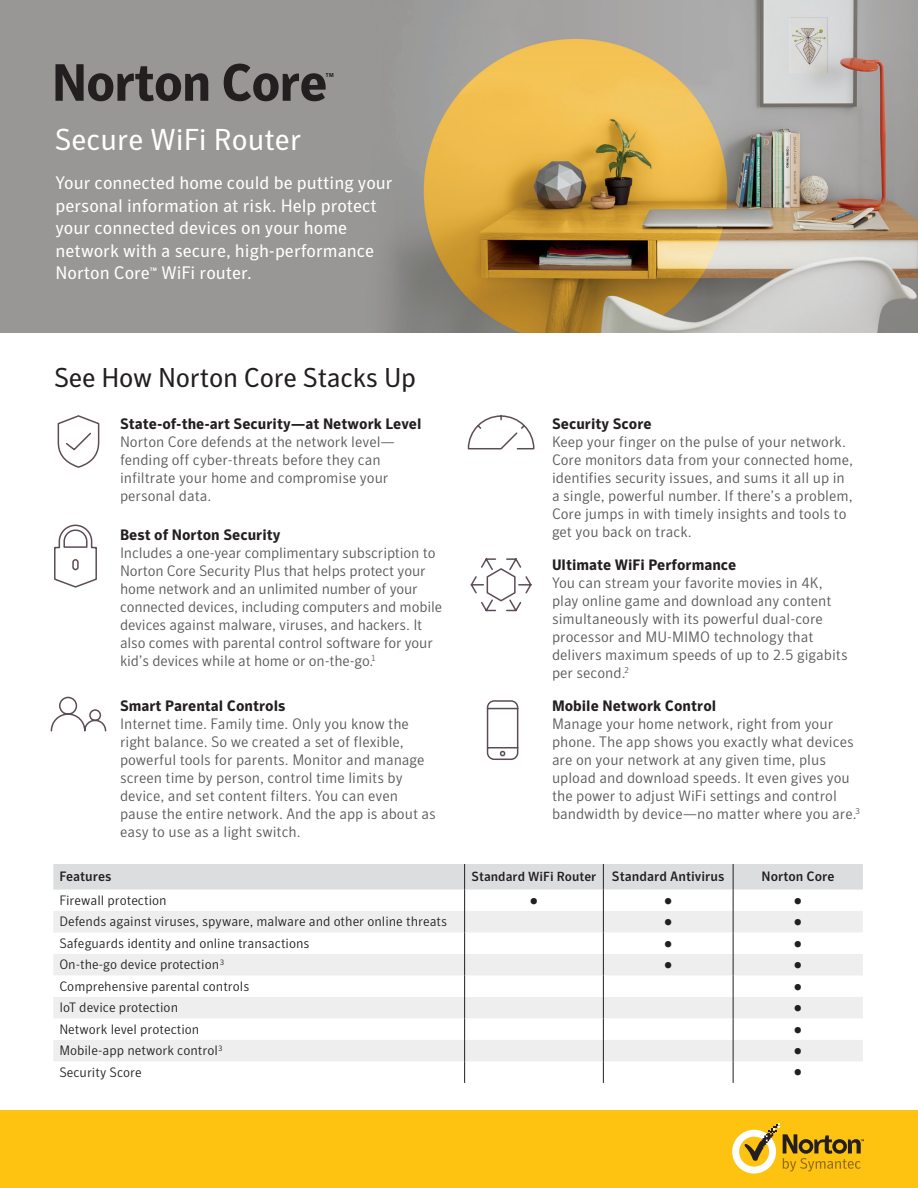
<style>
.page{position:relative;width:918px;height:1188px;background:#fff}
.page>*{position:absolute;margin:0;border:0;box-sizing:border-box;transform-origin:0 0}
.t1{font:700 52.05px "Symantec Sans";letter-spacing:-.025em;color:#231f20}
.t2{font:30px "Symantec Sans";color:#fff}
.t3{font:27px "Symantec Sans";letter-spacing:-.01em;color:#231f20}
.t4{font:18px/22.5px "Symantec Sans";color:#fff}
.t5{font:700 18px "Symantec Sans";color:#231f20}
.t6{font:300 15px/18px "Symantec Sans";color:#57585a}
.t7{font:700 15px "Symantec Sans";color:#231f20}
.t8{font:14.1px "Symantec Sans";color:#231f20}
.t9{font:300 13.5px "Symantec Sans";color:#231f20}
.t10{font:500 13.5px "Symantec Sans";color:#231f20}
.t11{font:500 13.2px "Symantec Sans";color:#231f20}
</style>
<div class="page">
<img style="left:0;top:0;width:918px;height:333px">
<div style="left:0;top:1110px;width:918px;height:78px;background:#fec210"></div>
<svg style="left:732px;top:1123px;width:132px;height:51px"></svg>
<svg style="left:486px;top:700px;width:33px;height:60px"></svg>
<svg style="left:470px;top:558px;width:62px;height:54px"></svg>
<svg style="left:467px;top:415px;width:68px;height:35px"></svg>
<svg style="left:57px;top:415px;width:43px;height:53px"></svg>
<svg style="left:54px;top:524px;width:43px;height:64px"></svg>
<svg style="left:50px;top:696px;width:57px;height:36px"></svg>
<svg style="left:53px;top:864px;width:810px;height:219px"></svg>
<p class="t1" style="left:52px;top:52px;width:277px">Norton Core</p>
<p class="t8" style="left:325px;top:70px;width:11px">™</p>
<p class="t2" style="left:55px;top:122px;width:248px">Secure WiFi Router</p>
<p class="t4" style="left:55px;top:172px;width:339px">Your connected home could be putting your personal information at risk. Help protect your connected devices on your home network with a secure, high-performance Norton Core<sup>™</sup> WiFi router.</p>
<p class="t3" style="left:54px;top:362px;width:364px">See How Norton Core Stacks Up</p>
<p class="t7" style="left:120px;top:414px;width:303px">State-of-the-art Security—at Network Level</p>
<p class="t6" style="left:120px;top:432px;width:277px">Norton Core defends at the network level— fending off cyber-threats before they can infiltrate your home and compromise your personal data.</p>
<p class="t7" style="left:552px;top:414px;width:101px">Security Score</p>
<p class="t6" style="left:552px;top:432px;width:303px">Keep your finger on the pulse of your network.<br>Core monitors data from your connected home, identifies security issues, and sums it all up in a single, powerful number. If there’s a problem, Core jumps in with timely insights and tools to</p>
<p class="t7" style="left:120px;top:525px;width:162px">Best of Norton Security</p>
<p class="t6" style="left:552px;top:522px;width:141px">get you back on track.</p>
<p class="t6" style="left:120px;top:543px;width:324px">Includes a one-year complimentary subscription to Norton Core Security Plus that helps protect your home network and an unlimited number of your connected devices, including computers and mobile devices against malware, viruses, and hackers. It also comes with parental control software for your kid’s devices while at home or on-the-go.<sup>1</sup></p>
<p class="t7" style="left:552px;top:556px;width:186px">Ultimate WiFi Performance</p>
<p class="t6" style="left:552px;top:574px;width:297px">You can stream your favorite movies in 4K, play online game and download any content simultaneously with its powerful dual-core processor and MU-MIMO technology that delivers maximum speeds of up to 2.5 gigabits per second.<sup>2</sup></p>
<p class="t7" style="left:120px;top:696px;width:167px">Smart Parental Controls</p>
<p class="t6" style="left:120px;top:714px;width:317px">Internet time. Family time. Only you know the right balance. So we created a set of flexible, powerful tools for parents. Monitor and manage screen time by person, control time limits by device, and set content filters. You can even pause the entire network. And the app is about as easy to use as a light switch.</p>
<p class="t7" style="left:552px;top:696px;width:166px">Mobile Network Control</p>
<p class="t6" style="left:552px;top:714px;width:309px">Manage your home network, right from your phone. The app shows you exactly what devices are on your network at any given time, plus upload and download speeds. It even gives you the power to adjust WiFi settings and control bandwidth by device—no matter where you are.<sup>3</sup></p>
<p class="t10" style="left:59px;top:869px;width:54px">Features</p>
<p class="t11" style="left:472px;top:869px;width:126px">Standard WiFi Router</p>
<p class="t10" style="left:612px;top:869px;width:114px">Standard Antivirus</p>
<p class="t10" style="left:761px;top:869px;width:75px">Norton Core</p>
<p class="t9" style="left:59px;top:892px;width:109px">Firewall protection</p>
<p class="t5" style="left:530px;top:890px;width:10px">•</p>
<p class="t5" style="left:664px;top:890px;width:10px">•</p>
<p class="t5" style="left:794px;top:890px;width:10px">•</p>
<p class="t9" style="left:59px;top:914px;width:389px">Defends against viruses, spyware, malware and other online threats</p>
<p class="t5" style="left:664px;top:911px;width:10px">•</p>
<p class="t5" style="left:794px;top:911px;width:10px">•</p>
<p class="t9" style="left:59px;top:935px;width:252px">Safeguards identity and online transactions</p>
<p class="t5" style="left:664px;top:933px;width:10px">•</p>
<p class="t5" style="left:794px;top:933px;width:10px">•</p>
<p class="t9" style="left:59px;top:957px;width:166px">On-the-go device protection<sup>3</sup></p>
<p class="t5" style="left:664px;top:954px;width:10px">•</p>
<p class="t5" style="left:794px;top:954px;width:10px">•</p>
<p class="t9" style="left:59px;top:978px;width:192px">Comprehensive parental controls</p>
<p class="t5" style="left:794px;top:976px;width:10px">•</p>
<p class="t9" style="left:59px;top:1000px;width:120px">IoT device protection</p>
<p class="t5" style="left:794px;top:997px;width:10px">•</p>
<p class="t9" style="left:59px;top:1021px;width:142px">Network level protection</p>
<p class="t5" style="left:794px;top:1018px;width:10px">•</p>
<p class="t9" style="left:59px;top:1043px;width:165px">Mobile-app network control<sup>3</sup></p>
<p class="t5" style="left:794px;top:1040px;width:10px">•</p>
<p class="t9" style="left:59px;top:1064px;width:84px">Security Score</p>
<p class="t5" style="left:794px;top:1061px;width:10px">•</p>
</div>
